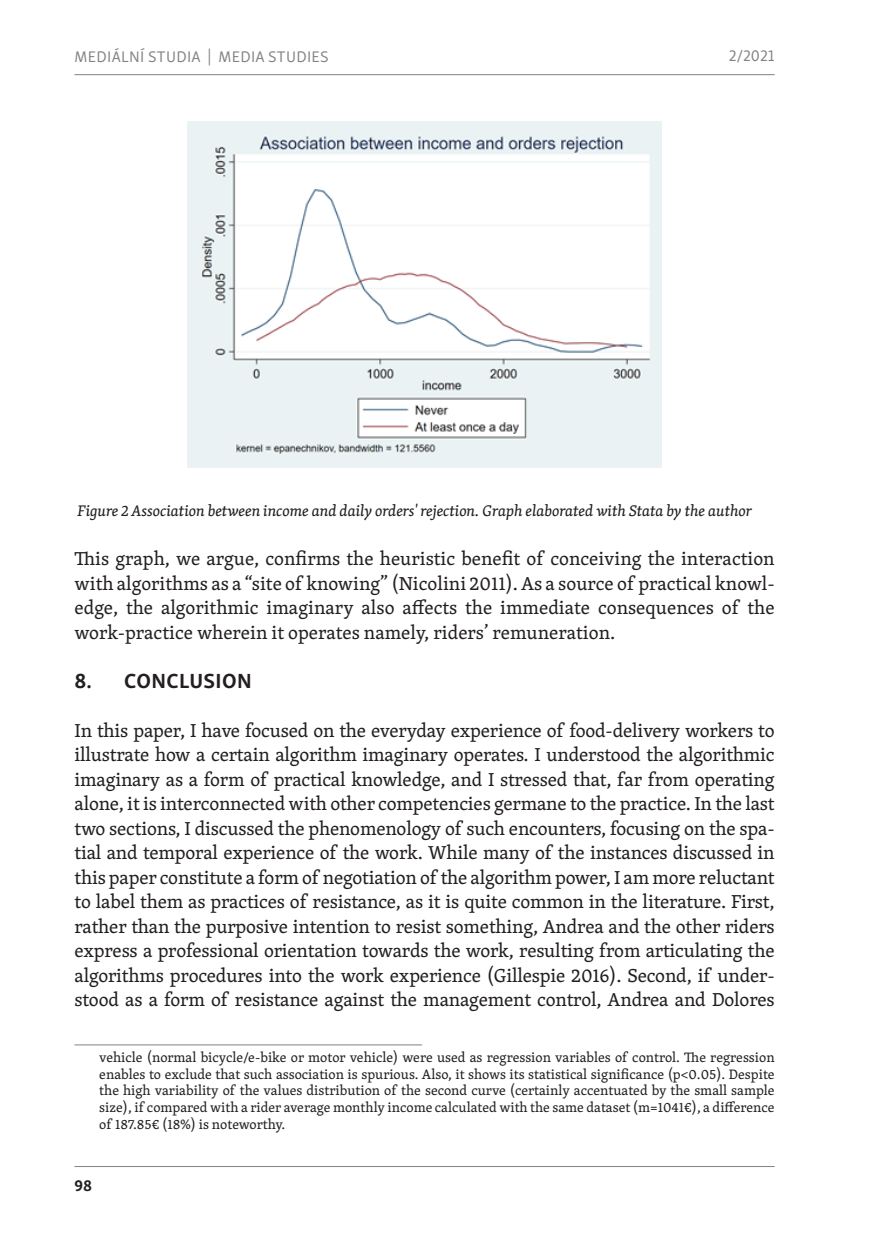
<style>
.page{position:relative;width:874px;height:1241px;background:#fff}
.page>*{position:absolute;margin:0;border:0;box-sizing:border-box;transform-origin:0 0}
.Nadpis_2{font:700 21px "Skolar Sans Latn";letter-spacing:.02em;color:#231f20}
.První_odstavec{font:19.25px/24.5px "Skolar Latin";letter-spacing:-.01em;color:#231f20;text-align:justify}
.Popisek{font:italic 15.75px "Skolar Latin";color:#231f20}
.t1{font:15.75px "Skolar Sans Latn";letter-spacing:.02em;color:#808285}
.t2{font:700 15.75px "Skolar Sans Latn";color:#231f20}
.t3{font:14px/16.8px "Skolar Latin";color:#231f20;text-align:justify}
</style>
<div class="page">
<hr style="left:74px;top:1165px;width:700px;height:1px;background:#808285">
<hr style="left:74px;top:74px;width:700px;height:1px;background:#808285">
<img style="left:187px;top:122px;width:474px;height:345px">
<hr style="left:74px;top:1044px;width:348px;height:1px;background:#808285">
<p class="t1" style="left:75px;top:45px;width:255px">MEDIÁLNÍ STUDIA | MEDIA STUDIES</p>
<p class="t1" style="left:728px;top:44px;width:47px">2/2021</p>
<p class="Popisek" style="left:77px;top:499px;width:675px">Figure 2 Association between income and daily orders' rejection. Graph elaborated with Stata by the author</p>
<p class="První_odstavec" style="left:74px;top:545px;width:701px">This graph, we argue, confirms the heuristic benefit of conceiving the interaction with algorithms as a “site of knowing” (Nicolini 2011). As a source of practical knowl&shy;edge, the algorithmic imaginary also affects the immediate consequences of the work-practice wherein it operates namely, riders’ remuneration.</p>
<p class="Nadpis_2" style="left:74px;top:663px;width:179px">8. CONCLUSION</p>
<p class="První_odstavec" style="left:74px;top:717px;width:701px">In this paper, I have focused on the everyday experience of food-delivery workers to illustrate how a certain algorithm imaginary operates. I understood the algorithmic imaginary as a form of practical knowledge, and I stressed that, far from operating alone, it is interconnected with other competencies germane to the practice. In the last two sections, I discussed the phenomenology of such encounters, focusing on the spa&shy;tial and temporal experience of the work. While many of the instances discussed in this paper constitute a form of negotiation of the algorithm power, I am more reluctant to label them as practices of resistance, as it is quite common in the literature. First, rather than the purposive intention to resist something, Andrea and the other riders express a professional orientation towards the work, resulting from articulating the algorithms procedures into the work experience (Gillespie 2016). Second, if under&shy;stood as a form of resistance against the management control, Andrea and Dolores</p>
<p class="t3" style="left:99px;top:1048px;width:676px">vehicle (normal bicycle/e-bike or motor vehicle) were used as regression variables of control. The regression enables to exclude that such association is spurious. Also, it shows its statistical significance (p&lt;0.05). Despite the high variability of the values distribution of the second curve (certainly accentuated by the small sample size), if compared with a rider average monthly income calculated with the same dataset (m=1041€), a difference of 187.85€ (18%) is noteworthy.</p>
<p class="t2" style="left:74px;top:1172px;width:19px">98</p>
</div>
